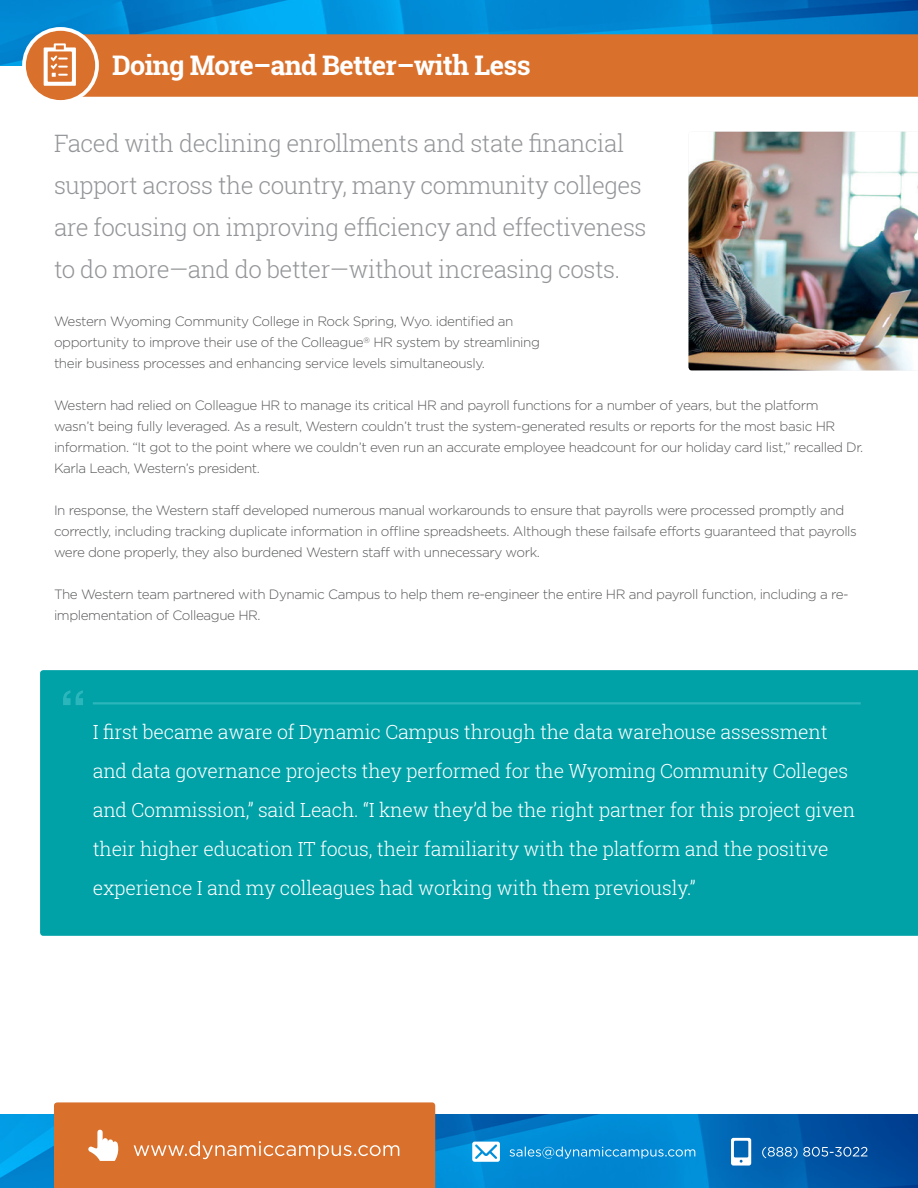
<style>
.page{position:relative;width:918px;height:1188px;background:#fff}
.page>*{position:absolute;margin:0;border:0;box-sizing:border-box;transform-origin:0 0}
.t1{font:700 54px "Helvetica";color:#2bb6bc}
.t2{font:700 27px "Roboto Slab";letter-spacing:-.025em;color:#fff}
.t3{font:300 24px/42px "Roboto Slab";letter-spacing:-.02em;color:#939598}
.t4{font:300 19.5px/39px "Roboto Slab";letter-spacing:-.01em;color:#fff}
.t5{font:300 13.5px/21px "Gotham HTF";letter-spacing:-.03em;color:#57585a}
</style>
<div class="page">
<img style="left:0;top:1114px;width:918px;height:74px">
<svg style="left:54px;top:1102px;width:381px;height:86px;background:#da7635"></svg>
<svg style="left:472px;top:1142px;width:28px;height:20px"></svg>
<svg style="left:510px;top:1138px;width:357px;height:28px;background:#1a83c8"></svg>
<div style="left:40px;top:670px;width:878px;height:266px;background:#00a1a7"></div>
<hr style="left:93px;top:702px;width:768px;height:2px;background:#2bb6bc">
<img style="left:688px;top:132px;width:230px;height:238px">
<img style="left:0;top:0;width:918px;height:66px">
<div style="left:80px;top:34px;width:838px;height:63px;background:#d9702b"></div>
<div style="left:24px;top:29px;width:73px;height:73px;background:#d9702b;border-radius:50%"></div>
<div style="left:22px;top:27px;width:77px;height:77px;border:4px solid #fff;border-radius:50%"></div>
<svg style="left:44px;top:43px;width:32px;height:43px"></svg>
<p class="t2" style="left:112px;top:47px;width:420px">Doing More–and Better–with Less</p>
<p class="t3" style="left:54px;top:122px;width:594px">Faced with declining enrollments and state financial support across the country, many community colleges are focusing on improving efficiency and effectiveness to do more—and do better—without increasing costs.</p>
<p class="t5" style="left:54px;top:311px;width:488px">Western Wyoming Community College in Rock Spring, Wyo. identified an opportunity to improve their use of the Colleague<sup>®</sup> HR system by streamlining their business processes and enhancing service levels simultaneously.</p>
<p class="t5" style="left:54px;top:395px;width:811px">Western had relied on Colleague HR to manage its critical HR and payroll functions for a number of years, but the platform<br>wasn’t being fully leveraged. As a result, Western couldn’t trust the system-generated results or reports for the most basic HR information. “It got to the point where we couldn’t even run an accurate employee headcount for our holiday card list,” recalled Dr.<br>Karla Leach, Western’s president.</p>
<p class="t5" style="left:54px;top:500px;width:804px">In response, the Western staff developed numerous manual workarounds to ensure that payrolls were processed promptly and correctly, including tracking duplicate information in offline spreadsheets. Although these failsafe efforts guaranteed that payrolls were done properly, they also burdened Western staff with unnecessary work.</p>
<p class="t5" style="left:54px;top:584px;width:796px">The Western team partnered with Dynamic Campus to help them re-engineer the entire HR and payroll function, including a re&shy;implementation of Colleague HR.</p>
<p class="t1" style="left:59px;top:667px;width:28px">“</p>
<p class="t4" style="left:93px;top:712px;width:764px">I first became aware of Dynamic Campus through the data warehouse assessment and data governance projects they performed for the Wyoming Community Colleges and Commission,” said Leach. “I knew they’d be the right partner for this project given their higher education IT focus, their familiarity with the platform and the positive experience I and my colleagues had working with them previously.”</p>
</div>
